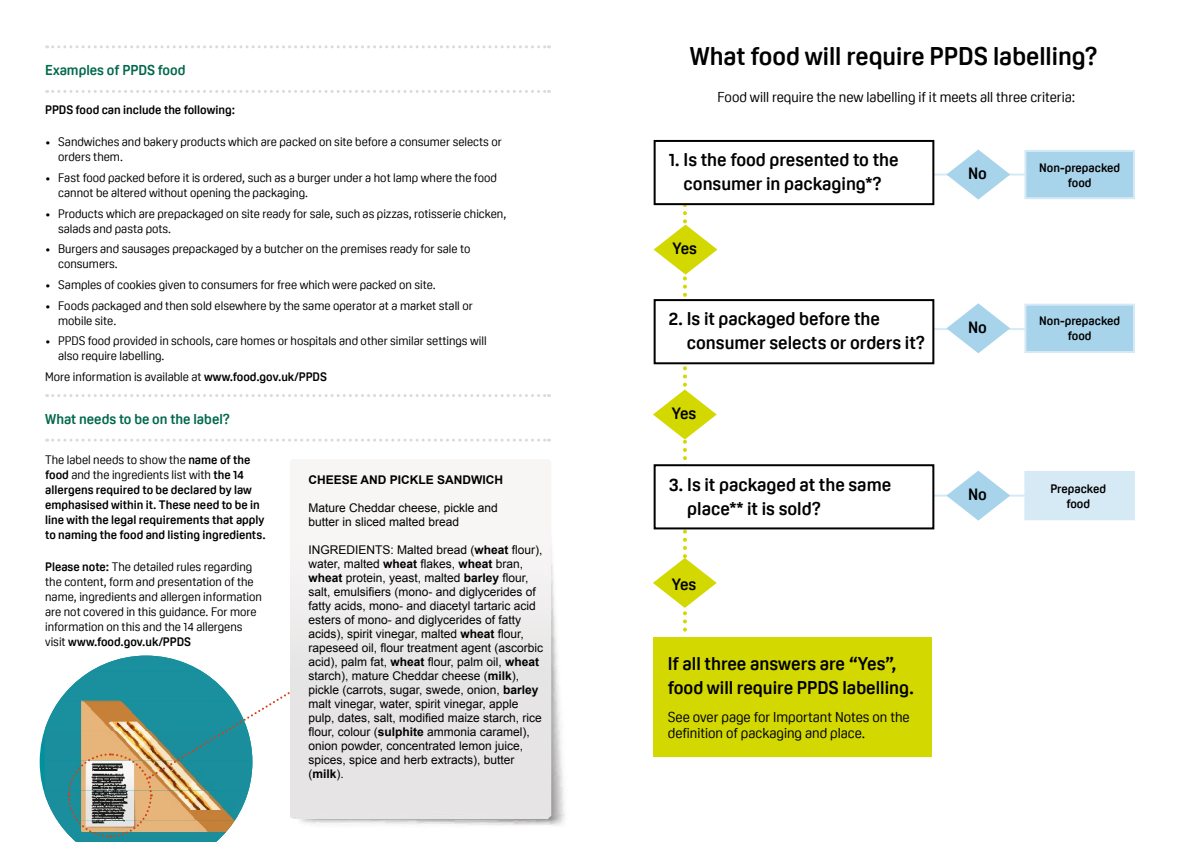
<style>
.page{position:relative;width:1191px;height:842px;background:#fff}
.page>*{position:absolute;margin:0;border:0;box-sizing:border-box;transform-origin:0 0}
.Heading_1_2_-_H1{font:700 25px "Oscine";color:#000}
.Chart_Copy_1_-_P{font:700 18px/24px "Oscine";color:#000}
.Chart_Copy_1_1_-_P{font:700 16px "Oscine";letter-spacing:-.015em;color:#000}
.Chart_Copy_1_3_-_P{font:14px/16px "Oscine";color:#000}
.Heading_2_4_-_H2{font:14px "Oscine";color:#000}
.t1{font:700 14px "Oscine";color:#00684b}
.t2{font:12px/15px "Oscine";color:#000}
.t3{font:12px/14px "Arial";color:#000}
.Chart_Copy_1_2_-_P{font:700 12px/15px "Oscine";color:#000;text-align:center}
.t4{font:700 12px "Arial";color:#000}
.s1{font-weight:700}
.s2{font-weight:400}
</style>
<div class="page">
<hr style="left:931px;top:328px;width:94px;height:2px;background:#d6eaf6">
<hr style="left:932px;top:495px;width:93px;height:2px;background:#d6eaf6">
<hr style="left:931px;top:174px;width:94px;height:2px;background:#d6eaf6">
<div style="left:1024px;top:150px;width:111px;height:49px;background:#a8d4eb;border:2px solid #d6eaf6"></div>
<div style="left:653px;top:140px;width:281px;height:65px;border:2px solid #000"></div>
<svg style="left:653px;top:172px;width:64px;height:460px"></svg>
<svg style="left:946px;top:150px;width:64px;height:50px"></svg>
<div style="left:654px;top:300px;width:279px;height:63px;background:#fff"></div>
<div style="left:653px;top:299px;width:281px;height:65px;border:2px solid #000"></div>
<div style="left:654px;top:465px;width:279px;height:63px;background:#fff"></div>
<div style="left:653px;top:464px;width:281px;height:65px;border:2px solid #000"></div>
<div style="left:653px;top:637px;width:278px;height:119px;background:#d3d800"></div>
<div style="left:1024px;top:304px;width:111px;height:49px;background:#a8d4eb;border:2px solid #d6eaf6"></div>
<svg style="left:946px;top:303px;width:64px;height:50px"></svg>
<div style="left:1024px;top:471px;width:111px;height:49px;background:#d6eaf6"></div>
<svg style="left:946px;top:471px;width:64px;height:50px"></svg>
<svg style="left:47px;top:45px;width:502px;height:3px"></svg>
<svg style="left:47px;top:90px;width:502px;height:3px"></svg>
<svg style="left:47px;top:394px;width:502px;height:3px"></svg>
<svg style="left:47px;top:439px;width:502px;height:3px"></svg>
<svg style="left:40px;top:656px;width:250px;height:186px"></svg>
<img style="left:290px;top:545px;width:275px;height:281px">
<p class="t1" style="left:45px;top:62px;width:142px">Examples of PPDS food</p>
<p class="Chart_Copy_1_2_-_P" style="left:45px;top:102px;width:191px">PPDS food can include the following:</p>
<p class="t2" style="left:58px;top:134px;width:445px;text-indent:-13px">• Sandwiches and bakery products which are packed on site before a consumer selects or orders them.</p>
<p class="t2" style="left:58px;top:170px;width:440px;text-indent:-13px">• Fast food packed before it is ordered, such as a burger under a hot lamp where the food cannot be altered without opening the packaging.</p>
<p class="t2" style="left:58px;top:206px;width:449px;text-indent:-13px">• Products which are prepackaged on site ready for sale, such as pizzas, rotisserie chicken, salads and pasta pots.</p>
<p class="t2" style="left:58px;top:241px;width:414px;text-indent:-13px">• Burgers and sausages prepackaged by a butcher on the premises ready for sale to consumers.</p>
<p class="t2" style="left:45px;top:277px;width:392px">• Samples of cookies given to consumers for free which were packed on site.</p>
<p class="t2" style="left:58px;top:298px;width:416px;text-indent:-13px">• Foods packaged and then sold elsewhere by the same operator at a market stall or mobile site.</p>
<p class="t2" style="left:58px;top:333px;width:430px;text-indent:-13px">• PPDS food provided in schools, care homes or hospitals and other similar settings will also require labelling.</p>
<p class="t2" style="left:45px;top:369px;width:283px">More information is available at <span class="s1">www.food.gov.uk/PPDS</span></p>
<p class="t1" style="left:45px;top:411px;width:187px">What needs to be on the label?</p>
<p class="Chart_Copy_1_2_-_P" style="left:45px;top:452px;width:222px;text-align:left"><span class="s2">The label needs to show the</span> name of the food <span class="s2">and the ingredients list with</span> the 14 allergens required to be declared by law emphasised within it. These need to be in line with the legal requirements that apply to naming the food and listing ingredients.</p>
<p class="t2" style="left:45px;top:559px;width:218px"><span class="s1">Please note:</span> The detailed rules regarding the content, form and presentation of the name, ingredients and allergen information are not covered in this guidance. For more information on this and the 14 allergens visit <span class="s1">www.food.gov.uk/PPDS</span></p>
<p class="t4" style="left:308px;top:472px;width:196px">CHEESE AND PICKLE SANDWICH</p>
<p class="t3" style="left:308px;top:501px;width:191px">Mature Cheddar cheese, pickle and butter in sliced malted bread</p>
<p class="t3" style="left:308px;top:543px;width:236px">INGREDIENTS: Malted bread (<span class="s1">wheat</span> flour), water, malted <span class="s1">wheat</span> flakes, <span class="s1">wheat</span> bran, <span class="s1">wheat</span> protein, yeast, malted <span class="s1">barley</span> flour, salt, emulsifiers (mono- and diglycerides of fatty acids, mono- and diacetyl tartaric acid esters of mono- and diglycerides of fatty acids), spirit vinegar, malted <span class="s1">wheat</span> flour, rapeseed oil, flour treatment agent (ascorbic acid), palm fat, <span class="s1">wheat</span> flour, palm oil, <span class="s1">wheat </span>starch), mature Cheddar cheese (<span class="s1">milk</span>), pickle (carrots, sugar, swede, onion, <span class="s1">barley </span>malt vinegar, water, spirit vinegar, apple pulp, dates, salt, modified maize starch, rice flour, colour (<span class="s1">sulphite</span> ammonia caramel), onion powder, concentrated lemon juice, spices, spice and herb extracts), butter (<span class="s1">milk</span>).</p>
<h1 class="Heading_1_2_-_H1" style="left:690px;top:42px;width:409px">What food will require PPDS labelling?</h1>
<h2 class="Heading_2_4_-_H2" style="left:717px;top:89px;width:359px">Food will require the new labelling if it meets all three criteria:</h2>
<p class="Chart_Copy_1_-_P" style="left:669px;top:148px;width:231px;text-align:center">1. Is the food presented to the consumer in packaging*?</p>
<p class="Chart_Copy_1_1_-_P" style="left:672px;top:239px;width:26px">Yes</p>
<p class="Chart_Copy_1_1_-_P" style="left:968px;top:164px;width:20px">No</p>
<p class="Chart_Copy_1_2_-_P" style="left:1039px;top:160px;width:82px">Non-prepacked food</p>
<p class="Chart_Copy_1_-_P" style="left:687px;top:307px;width:240px;text-indent:-18px">2. Is it packaged before the consumer selects or orders it?</p>
<p class="Chart_Copy_1_1_-_P" style="left:968px;top:318px;width:20px">No</p>
<p class="Chart_Copy_1_2_-_P" style="left:1039px;top:314px;width:82px">Non-prepacked food</p>
<p class="Chart_Copy_1_1_-_P" style="left:672px;top:404px;width:26px">Yes</p>
<p class="Chart_Copy_1_-_P" style="left:687px;top:472px;width:205px;text-indent:-18px">3. Is it packaged at the same place** it is sold?</p>
<p class="Chart_Copy_1_1_-_P" style="left:968px;top:485px;width:20px">No</p>
<p class="Chart_Copy_1_2_-_P" style="left:1050px;top:481px;width:57px">Prepacked food</p>
<p class="Chart_Copy_1_1_-_P" style="left:672px;top:575px;width:26px">Yes</p>
<p class="Chart_Copy_1_-_P" style="left:668px;top:651px;width:248px">If all three answers are “Yes”, food will require PPDS labelling.</p>
<p class="Chart_Copy_1_3_-_P" style="left:668px;top:709px;width:243px">See over page for Important Notes on the definition of packaging and place.</p>
</div>
